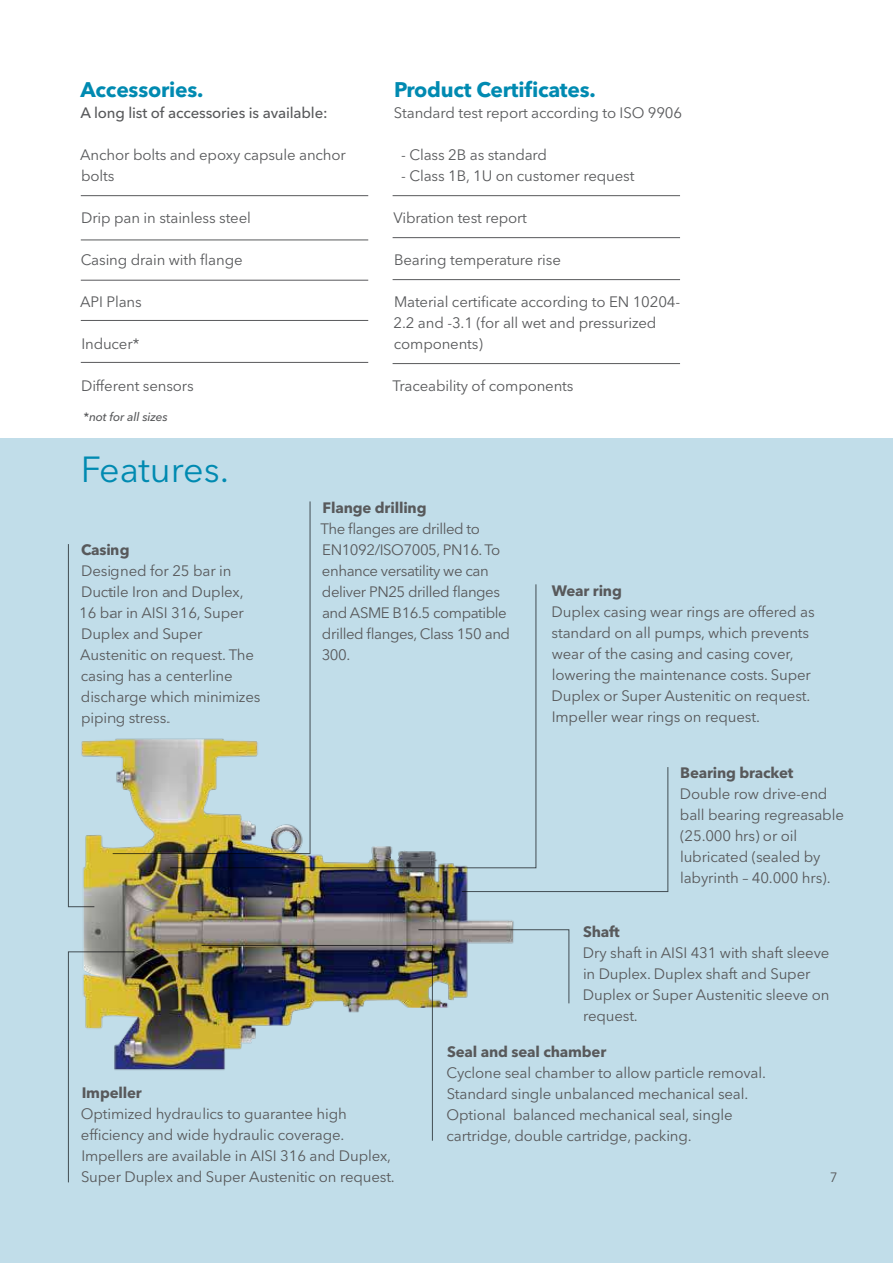
<style>
.page{position:relative;width:893px;height:1263px;background:#fff}
.page>*{position:absolute;margin:0;border:0;box-sizing:border-box;transform-origin:0 0}
.t1{font:36px "Avenir Next LT Pro";letter-spacing:-.005em;color:#008ab1}
.t2{font:700 21px "Avenir Next LT Pro";letter-spacing:-.01em;color:#008ab1}
.t3{font:15px/21px "Avenir Next LT Pro";letter-spacing:-.01em;color:#58595b}
.t4{font:15px/21px "Avenir Next LT Pro";letter-spacing:-.03em;color:#58595b}
.t5{font:700 15px "Avenir Next LT Pro";letter-spacing:-.01em;color:#58595b}
.t6{font:500 15px "Avenir Next LT Pro";letter-spacing:-.01em;color:#58595b}
.t7{font:13.5px "Avenir Next LT Pro";color:#58595b}
.t8{font:italic 500 12px "Avenir Next LT Pro";letter-spacing:-.01em;color:#58595b}
.s1{font-style:normal}
</style>
<div class="page">
<div style="left:0;top:438px;width:893px;height:825px;background:#c1dde9"></div>
<hr style="left:81px;top:195px;width:287px;height:1px;background:#58595b">
<hr style="left:393px;top:195px;width:287px;height:1px;background:#58595b">
<hr style="left:393px;top:237px;width:287px;height:1px;background:#58595b">
<hr style="left:393px;top:279px;width:287px;height:1px;background:#58595b">
<hr style="left:393px;top:363px;width:287px;height:1px;background:#58595b">
<hr style="left:81px;top:240px;width:287px;height:1px;background:#58595b">
<hr style="left:81px;top:280px;width:287px;height:1px;background:#58595b">
<hr style="left:81px;top:320px;width:287px;height:1px;background:#58595b">
<hr style="left:81px;top:362px;width:287px;height:1px;background:#58595b">
<img style="left:67px;top:714px;width:471px;height:379px">
<svg style="left:68px;top:544px;width:27px;height:363px"></svg>
<svg style="left:112px;top:501px;width:199px;height:353px"></svg>
<svg style="left:169px;top:584px;width:368px;height:284px"></svg>
<svg style="left:461px;top:766px;width:208px;height:126px"></svg>
<img style="left:418px;top:929px;width:152px;height:75px">
<img style="left:201px;top:945px;width:232px;height:196px">
<svg style="left:68px;top:951px;width:67px;height:232px"></svg>
<h2 class="t2" style="left:81px;top:76px;width:124px">Accessories.</h2>
<p class="t6" style="left:80px;top:103px;width:249px">A long list of accessories is available:</p>
<p class="t3" style="left:80px;top:144px;width:267px">Anchor bolts and epoxy capsule anchor bolts</p>
<p class="t3" style="left:81px;top:207px;width:171px">Drip pan in stainless steel</p>
<p class="t3" style="left:81px;top:249px;width:163px">Casing drain with flange</p>
<p class="t3" style="left:80px;top:291px;width:63px">API Plans</p>
<p class="t3" style="left:81px;top:333px;width:59px">Inducer*</p>
<p class="t3" style="left:81px;top:375px;width:114px">Different sensors</p>
<p class="t8" style="left:84px;top:409px;width:86px"><span class="s1">*</span>not for all sizes</p>
<h1 class="t1" style="left:81px;top:448px;width:150px">Features.</h1>
<h2 class="t2" style="left:394px;top:76px;width:203px">Product Certificates.</h2>
<p class="t3" style="left:394px;top:102px;width:290px">Standard test report according to ISO 9906</p>
<p class="t3" style="left:401px;top:144px;width:147px">- Class 2B as standard</p>
<p class="t3" style="left:401px;top:165px;width:235px">- Class 1B, 1U on customer request</p>
<p class="t3" style="left:394px;top:207px;width:135px">Vibration test report</p>
<p class="t3" style="left:394px;top:249px;width:168px">Bearing temperature rise</p>
<p class="t3" style="left:394px;top:291px;width:288px">Material certificate according to EN 10204-<br>2.2 and -3.1 (for all wet and pressurized components)</p>
<p class="t3" style="left:392px;top:375px;width:183px">Traceability of components</p>
<p class="t5" style="left:81px;top:541px;width:50px">Casing</p>
<p class="t3" style="left:79px;top:561px;width:183px">Designed for 25 bar in<br>Ductile Iron and Duplex,<br>16 bar in AISI 316, Super<br>Duplex and Super<br>Austenitic on request. The casing has a centerline discharge which minimizes piping stress.</p>
<p class="t5" style="left:323px;top:498px;width:106px">Flange drilling</p>
<p class="t4" style="left:321px;top:518px;width:191px">The flanges are drilled to<br>EN1092/ISO7005, PN16. To enhance versatility we can deliver PN25 drilled flanges and ASME B16.5 compatible drilled flanges, Class 150 and<br>300.</p>
<p class="t5" style="left:552px;top:581px;width:72px">Wear ring</p>
<p class="t3" style="left:552px;top:601px;width:265px">Duplex casing wear rings are offered as standard on all pumps, which prevents wear of the casing and casing cover, lowering the maintenance costs. Super Duplex or Super Austenitic on request.<br>Impeller wear rings on request.</p>
<p class="t5" style="left:680px;top:764px;width:115px">Bearing bracket</p>
<p class="t3" style="left:680px;top:784px;width:166px">Double row drive-end ball bearing regreasable (25.000 hrs) or oil lubricated (sealed by labyrinth – 40.000 hrs).</p>
<p class="t5" style="left:583px;top:922px;width:38px">Shaft</p>
<p class="t3" style="left:583px;top:942px;width:248px">Dry shaft in AISI 431 with shaft sleeve in Duplex. Duplex shaft and Super<br>Duplex or Super Austenitic sleeve on request.</p>
<p class="t5" style="left:82px;top:1083px;width:62px">Impeller</p>
<p class="t3" style="left:81px;top:1103px;width:315px">Optimized hydraulics to guarantee high efficiency and wide hydraulic coverage.<br>Impellers are available in AISI 316 and Duplex, Super Duplex and Super Austenitic on request.</p>
<p class="t5" style="left:447px;top:1042px;width:161px">Seal and seal chamber</p>
<p class="t3" style="left:447px;top:1062px;width:321px">Cyclone seal chamber to allow particle removal.<br>Standard single unbalanced mechanical seal.<br>Optional balanced mechanical seal, single cartridge, double cartridge, packing.</p>
<p class="t7" style="left:830px;top:1169px;width:9px">7</p>
</div>
